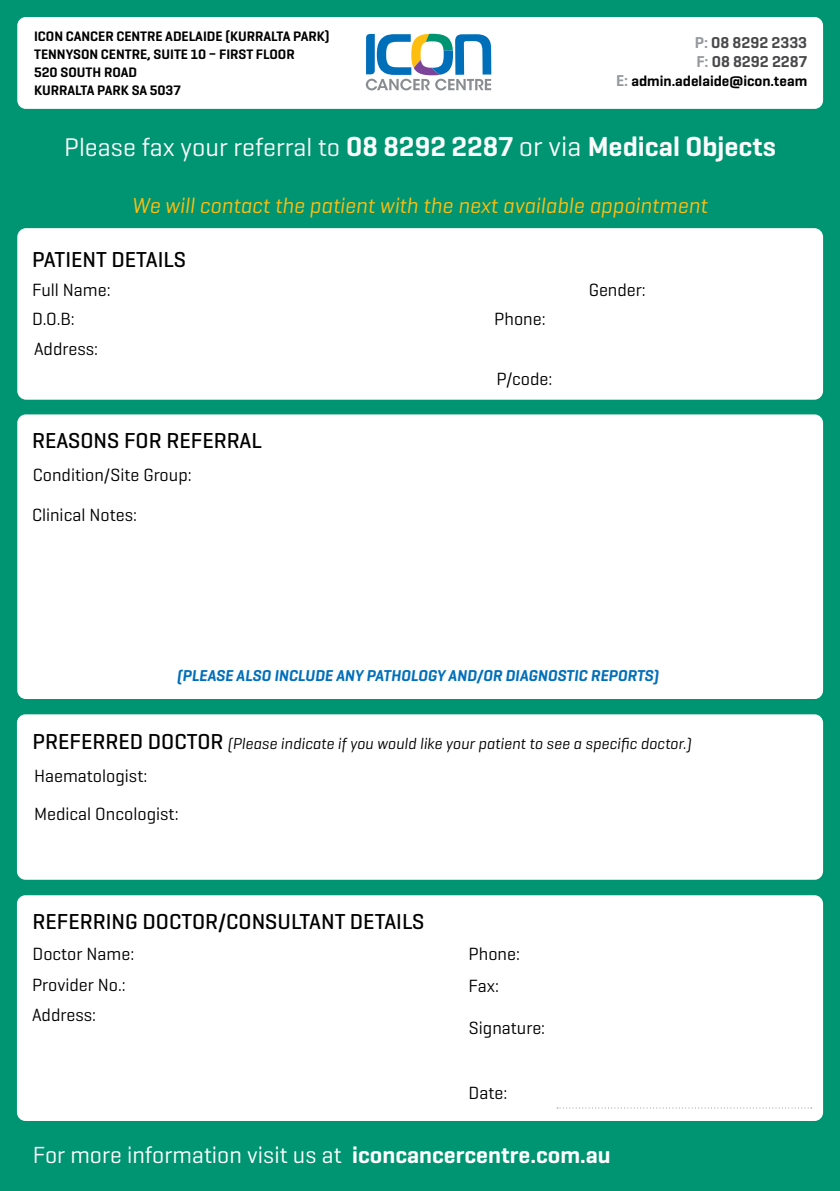
<style>
.page{position:relative;width:840px;height:1191px;background:#fff}
.page>*{position:absolute;margin:0;border:0;box-sizing:border-box;transform-origin:0 0}
.t1{font:600 28px "Geogrotesque";color:#fbfbfb}
.t2{font:23.6px "Geogrotesque";color:#fff}
.t3{font:500 22px "Geogrotesque";color:#000}
.t4{font:italic 22px "Geogrotesque";color:#febe10}
.t5{font:18px/30.8px "Geogrotesque";color:#000}
.t6{font:italic 16px "Geogrotesque";color:#000}
.t7{font:italic 600 16px "Geogrotesque";color:#006fba}
.t8{font:600 16px/19.2px "Geogrotesque";color:#48484a}
.t9{font:600 15px "Geogrotesque";color:#000}
.t10{font:600 14px/18px "Geogrotesque";color:#000}
.s1{color:#95999c}
.s2{font-size:16px;color:#95999c}
.s3{font-weight:400;font-size:26px}
.s4{font-weight:400}
.s5{font-weight:500;font-style:normal;font-size:22px}
.s6{font-weight:600}
</style>
<div class="page">
<div style="left:0;top:0;width:839px;height:1191px;background:#009572"></div>
<div style="left:17px;top:228px;width:805px;height:172px;background:#fff;border-radius:9px"></div>
<div style="left:17px;top:414px;width:805px;height:285px;background:#fff;border-radius:9px"></div>
<div style="left:17px;top:895px;width:805px;height:226px;background:#fff;border-radius:9px"></div>
<div style="left:17px;top:17px;width:805px;height:92px;background:#fff;border-radius:9px"></div>
<svg style="left:365px;top:34px;width:126px;height:56px"></svg>
<div style="left:17px;top:714px;width:805px;height:165px;background:#fff;border-radius:9px"></div>
<svg style="left:556px;top:1107px;width:255px;height:1px"></svg>
<p class="t10" style="left:34px;top:27px;width:297px">ICON CANCER CENTRE ADELAIDE (KURRALTA PARK)<br>TENNYSON CENTRE, SUITE 10 – FIRST FLOOR<br>520 SOUTH ROAD<br>KURRALTA PARK SA 5037</p>
<p class="t8" style="left:694px;top:32px;width:114px"><span class="s1">P:</span> 08 8292 2333<br><span class="s1">F:</span> 08 8292 2287</p>
<p class="t9" style="left:615px;top:72px;width:192px"><span class="s2">E:</span> admin.adelaide@icon.team</p>
<h1 class="t1" style="left:64px;top:128px;width:713px"><span class="s3">Please fax your referral to</span> 08 8292 2287 <span class="s4">or via</span> Medical Objects</h1>
<p class="t4" style="left:132px;top:192px;width:576px">We will contact the patient with the next available appointment</p>
<p class="t3" style="left:32px;top:246px;width:155px">PATIENT DETAILS</p>
<p class="t5" style="left:32px;top:274px;width:80px">Full Name:</p>
<p class="t5" style="left:32px;top:303px;width:44px">D.O.B:</p>
<p class="t5" style="left:34px;top:333px;width:66px">Address:</p>
<p class="t3" style="left:32px;top:426px;width:231px">REASONS FOR REFERRAL</p>
<p class="t5" style="left:33px;top:459px;width:160px">Condition/Site Group:</p>
<p class="t5" style="left:32px;top:498px;width:106px">Clinical Notes:</p>
<p class="t5" style="left:494px;top:303px;width:53px">Phone:</p>
<p class="t5" style="left:496px;top:363px;width:57px">P/code:</p>
<p class="t5" style="left:588px;top:274px;width:59px">Gender:</p>
<p class="t7" style="left:177px;top:666px;width:483px">(PLEASE ALSO INCLUDE ANY PATHOLOGY AND/OR DIAGNOSTIC REPORTS)</p>
<p class="t6" style="left:33px;top:733px;width:660px"><span class="s5">PREFERRED DOCTOR</span> (Please indicate if you would like your patient to see a specific doctor.)</p>
<p class="t5" style="left:34px;top:756px;width:146px;line-height:38px">Haematologist:<br>Medical Oncologist:</p>
<p class="t3" style="left:33px;top:907px;width:393px">REFERRING DOCTOR/CONSULTANT DETAILS</p>
<p class="t5" style="left:32px;top:938px;width:104px">Doctor Name:<br>Provider No.:</p>
<p class="t5" style="left:468px;top:937px;width:53px">Phone:</p>
<p class="t5" style="left:468px;top:1012px;width:78px">Signature:</p>
<p class="t5" style="left:468px;top:969px;width:32px">Fax:</p>
<p class="t5" style="left:32px;top:999px;width:66px">Address:</p>
<p class="t5" style="left:468px;top:1077px;width:40px">Date:</p>
<h2 class="t2" style="left:33px;top:1140px;width:579px">For more information visit us at <span class="s6">iconcancercentre.com.au</span></h2>
</div>
